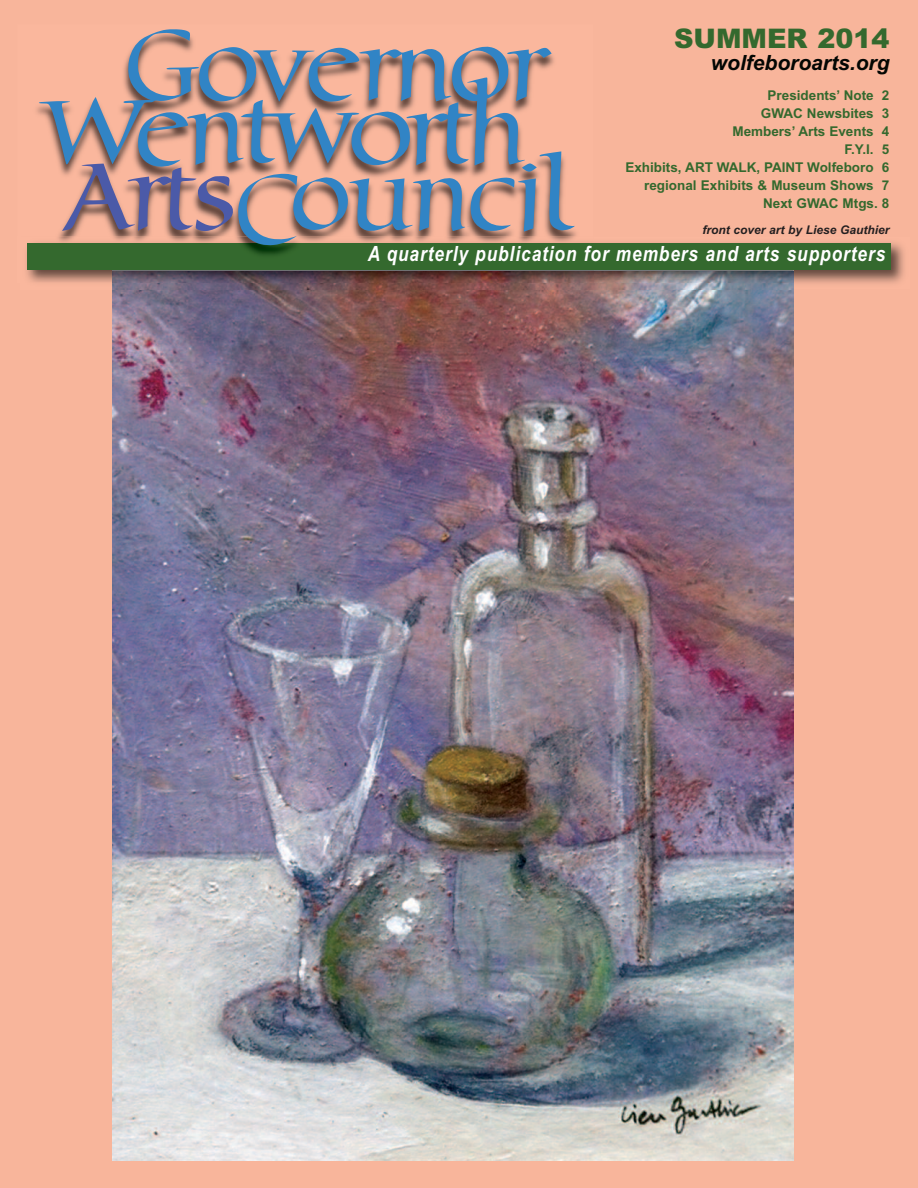
<style>
.page{position:relative;width:918px;height:1188px;background:#f8b59b}
.page>*{position:absolute;margin:0;border:0;box-sizing:border-box;transform-origin:0 0}
.t1{font:900 27px "Arial";color:#34692e}
.t2{font:italic 700 21px "Arial Narrow";letter-spacing:.045em;color:#fff}
.t3{font:italic 700 21px "Arial";color:#030603}
.t4{font:13.5px/18px "Arial Bold MT OTF";color:#34692e;text-align:right}
.t5{font:italic 700 12px "Arial";color:#231f20}
</style>
<div class="page">
<img style="left:112px;top:289px;width:681px;height:872px">
<img style="left:793px;top:243px;width:111px;height:46px">
<img style="left:112px;top:282px;width:681px;height:7px">
<img style="left:593px;top:270px;width:200px;height:12px">
<div style="left:27px;top:243px;width:864px;height:27px;background:#34692e"></div>
<img style="left:26px;top:107px;width:567px;height:175px">
<img style="left:27px;top:243px;width:566px;height:27px">
<svg style="left:39px;top:29px;width:536px;height:216px"></svg>
<h1 class="t1" style="left:674px;top:23px;width:217px">SUMMER 2014</h1>
<h2 class="t3" style="left:711px;top:51px;width:180px">wolfeboroarts.org</h2>
<p class="t4" style="left:625px;top:87px;width:266px">Presidents’ Note 2<br>GWAC Newsbites 3<br>Members’ Arts Events 4<br>F.Y.I. 5<br>Exhibits, ART WALK, PAINT Wolfeboro 6 regional Exhibits &amp; Museum Shows 7<br>Next GWAC Mtgs. 8</p>
<p class="t5" style="left:702px;top:223px;width:189px">front cover art by Liese Gauthier</p>
<h2 class="t2" style="left:368px;top:242px;width:519px">A quarterly publication for members and arts supporters</h2>
</div>
